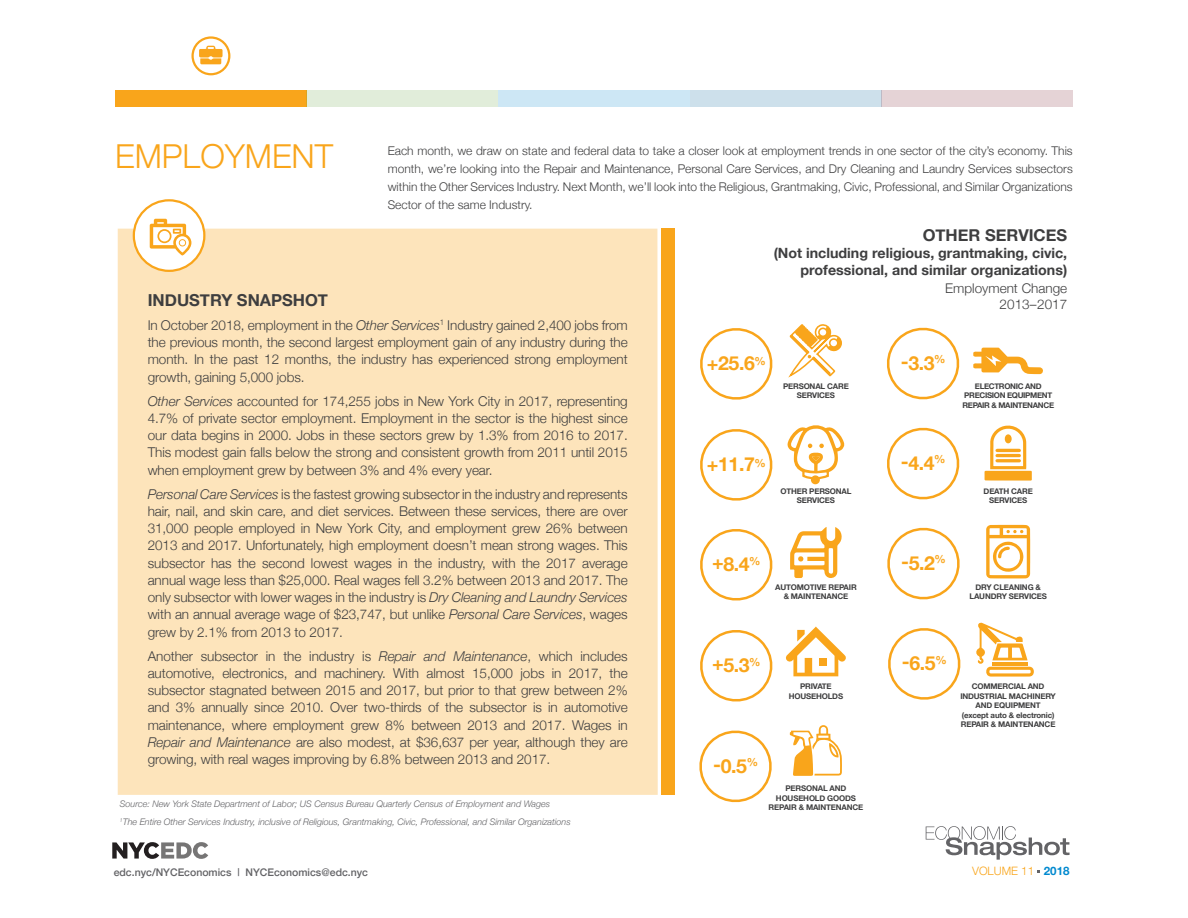
<style>
.page{position:relative;width:1188px;height:918px;background:#fff}
.page>*{position:absolute;margin:0;border:0;box-sizing:border-box;transform-origin:0 0}
.t1{font:300 33px "Helvetica Neue";color:#f9a51b}
.t2{font:700 19.2px "Helvetica Neue";color:#f9a51b}
.Callout{font:700 16.5px "Helvetica Neue";color:#3e3e3f}
.t3{font:700 16.35px "Helvetica Neue";color:#3e3e3f}
.t4{font:700 14.1px/17px "Helvetica Neue";color:#3e3e3f;text-align:right}
.Callout-2{font:300 13.5px/17.2px "Helvetica Neue";letter-spacing:-.005em;color:#3e3e3f;text-align:justify}
.t5{font:300 13.35px/16px "Helvetica Neue";color:#3e3e3f;text-align:right}
.Callout-3{font:300 12px/18px "Helvetica Neue";color:#3e3e3f;text-align:justify}
.t6{font:300 11.55px "Helvetica Neue";color:#f9a51b}
.t7{font:500 10.5px "Helvetica Neue";color:#636366}
.Body_Copy{font:italic 300 9px "Helvetica Neue";color:#636366}
.t8{font:700 7.8px/9.4px "Helvetica Neue";letter-spacing:-.02em;color:#3e3e3f;text-align:center}
.t9{font:700 7.8px/9.4px "Helvetica Neue";letter-spacing:-.04em;color:#3e3e3f;text-align:center}
.s1{font-style:italic}
.s2{font-family:"Frutiger";font-weight:400}
.s3{font-weight:700;color:#0089cf}
</style>
<div class="page">
<svg style="left:112px;top:842px;width:96px;height:17px"></svg>
<svg style="left:926px;top:826px;width:144px;height:34px"></svg>
<svg style="left:786px;top:627px;width:60px;height:49px"></svg>
<div style="left:820px;top:658px;width:7px;height:7px;background:#f9a51b"></div>
<svg style="left:700px;top:429px;width:73px;height:72px"></svg>
<svg style="left:700px;top:328px;width:73px;height:72px"></svg>
<svg style="left:700px;top:529px;width:73px;height:72px"></svg>
<svg style="left:887px;top:327px;width:73px;height:73px"></svg>
<svg style="left:699px;top:730px;width:73px;height:73px"></svg>
<svg style="left:888px;top:628px;width:73px;height:72px"></svg>
<svg style="left:887px;top:527px;width:73px;height:73px"></svg>
<svg style="left:887px;top:427px;width:73px;height:73px"></svg>
<svg style="left:700px;top:630px;width:73px;height:72px"></svg>
<svg style="left:788px;top:324px;width:54px;height:54px"></svg>
<svg style="left:790px;top:527px;width:52px;height:51px"></svg>
<svg style="left:789px;top:725px;width:53px;height:51px"></svg>
<svg style="left:973px;top:348px;width:70px;height:26px"></svg>
<svg style="left:985px;top:425px;width:47px;height:56px"></svg>
<svg style="left:986px;top:525px;width:44px;height:53px"></svg>
<svg style="left:976px;top:622px;width:58px;height:55px"></svg>
<hr style="left:992px;top:662px;width:36px;height:3px;background:#f9a51b">
<svg style="left:787px;top:425px;width:57px;height:56px"></svg>
<div style="left:811px;top:475px;width:9px;height:9px;background:#f9a51b;border-radius:50%"></div>
<div style="left:118px;top:229px;width:540px;height:566px;background:#fde4bb"></div>
<div style="left:115px;top:90px;width:192px;height:16px;background:#f9a51b"></div>
<div style="left:307px;top:90px;width:191px;height:16px;background:#e1edda"></div>
<div style="left:690px;top:90px;width:191px;height:16px;background:#cde0eb"></div>
<div style="left:498px;top:90px;width:192px;height:16px;background:#cde7f5"></div>
<div style="left:881px;top:90px;width:192px;height:16px;background:#e5d3d6"></div>
<div style="left:191px;top:36px;width:39px;height:39px;border:2px solid #f9a51b;border-radius:50%"></div>
<svg style="left:199px;top:46px;width:24px;height:18px"></svg>
<div style="left:662px;top:228px;width:13px;height:567px;background:#f9a51b"></div>
<div style="left:134px;top:200px;width:70px;height:71px;background:#fff;border-radius:50%"></div>
<div style="left:133px;top:199px;width:72px;height:73px;border:2px solid #f9a51b;border-radius:50%"></div>
<svg style="left:150px;top:219px;width:41px;height:36px"></svg>
<p class="t1" style="left:115px;top:130px;width:220px">EMPLOYMENT</p>
<p class="Callout-3" style="left:388px;top:141px;width:687px">Each month, we draw on state and federal data to take a closer look at employment trends in one sector of the city’s economy. This month, we’re looking into the Repair and Maintenance, Personal Care Services, and Dry Cleaning and Laundry Services subsectors within the Other Services Industry. Next Month, we’ll look into the Religious, Grantmaking, Civic, Professional, and Similar Organizations Sector of the same Industry.</p>
<p class="Callout" style="left:148px;top:287px;width:182px">INDUSTRY SNAPSHOT</p>
<p class="Callout-2" style="left:148px;top:316px;width:482px">In October 2018, employment in the <span class="s1">Other Services</span><sup>1</sup> Industry gained 2,400 jobs from the previous month, the second largest employment gain of any industry during the month. In the past 12 months, the industry has experienced strong employment growth, gaining 5,000 jobs.</p>
<p class="Callout-2" style="left:148px;top:391px;width:482px"><span class="s1">Other Services</span> accounted for 174,255 jobs in New York City in 2017, representing 4.7% of private sector employment. Employment in the sector is the highest since our data begins in 2000. Jobs in these sectors grew by 1.3% from 2016 to 2017.<br>This modest gain falls below the strong and consistent growth from 2011 until 2015 when employment grew by between 3% and 4% every year.</p>
<p class="Callout-2" style="left:148px;top:484px;width:482px"><span class="s1">Personal Care Services</span> is the fastest growing subsector in the industry and represents hair, nail, and skin care, and diet services. Between these services, there are over 31,000 people employed in New York City, and employment grew 26% between 2013 and 2017. Unfortunately, high employment doesn’t mean strong wages. This subsector has the second lowest wages in the industry, with the 2017 average annual wage less than $25,000. Real wages fell 3.2% between 2013 and 2017. The only subsector with lower wages in the industry is <span class="s1">Dry Cleaning and Laundry Services </span>with an annual average wage of $23,747, but unlike <span class="s1">Personal Care Services</span>, wages grew by 2.1% from 2013 to 2017.</p>
<p class="Callout-2" style="left:148px;top:646px;width:482px">Another subsector in the industry is <span class="s1">Repair and Maintenance</span>, which includes automotive, electronics, and machinery. With almost 15,000 jobs in 2017, the subsector stagnated between 2015 and 2017, but prior to that grew between 2% and 3% annually since 2010. Over two-thirds of the subsector is in automotive maintenance, where employment grew 8% between 2013 and 2017. Wages in <span class="s1">Repair and Maintenance</span> are also modest, at $36,637 per year, although they are growing, with real wages improving by 6.8% between 2013 and 2017.</p>
<p class="Body_Copy" style="left:120px;top:797px;width:432px">Source: New York State Department of Labor; US Census Bureau Quarterly Census of Employment and Wages</p>
<p class="Body_Copy" style="left:120px;top:815px;width:452px"><sup>1</sup>The Entire Other Services Industry, inclusive of Religious, Grantmaking, Civic, Professional, and Similar Organizations</p>
<p class="t3" style="left:923px;top:222px;width:146px">OTHER SERVICES</p>
<p class="t4" style="left:774px;top:245px;width:295px">(Not including religious, grantmaking, civic, professional, and similar organizations)</p>
<p class="t5" style="left:945px;top:279px;width:124px">Employment Change<br>2013–2017</p>
<p class="t2" style="left:707px;top:348px;width:60px">+25.6<sup>%</sup></p>
<p class="t8" style="left:783px;top:381px;width:67px">PERSONAL CARE<br>SERVICES</p>
<p class="t2" style="left:901px;top:348px;width:46px">-3.3<sup>%</sup></p>
<p class="t9" style="left:963px;top:381px;width:93px">ELECTRONIC AND<br>PRECISION EQUIPMENT<br>REPAIR &amp; MAINTENANCE</p>
<p class="t2" style="left:707px;top:449px;width:60px">+11.7<sup>%</sup></p>
<p class="t8" style="left:780px;top:486px;width:73px">OTHER PERSONAL<br>SERVICES</p>
<p class="t2" style="left:901px;top:448px;width:46px">-4.4<sup>%</sup></p>
<p class="t8" style="left:984px;top:486px;width:51px">DEATH CARE<br>SERVICES</p>
<p class="t2" style="left:712px;top:549px;width:50px">+8.4<sup>%</sup></p>
<p class="t8" style="left:775px;top:583px;width:83px">AUTOMOTIVE REPAIR &amp; MAINTENANCE</p>
<p class="t2" style="left:901px;top:548px;width:46px">-5.2<sup>%</sup></p>
<p class="t8" style="left:970px;top:583px;width:79px">DRY CLEANING &amp;<br>LAUNDRY SERVICES</p>
<p class="t2" style="left:712px;top:650px;width:50px">+5.3<sup>%</sup></p>
<p class="t2" style="left:713px;top:751px;width:46px">-0.5<sup>%</sup></p>
<p class="t8" style="left:789px;top:682px;width:56px">PRIVATE<br>HOUSEHOLDS</p>
<p class="t2" style="left:902px;top:648px;width:46px">-6.5<sup>%</sup></p>
<p class="t8" style="left:960px;top:682px;width:97px">COMMERCIAL AND<br>INDUSTRIAL MACHINERY<br>AND EQUIPMENT<br>(except auto &amp; electronic)<br>REPAIR &amp; MAINTENANCE</p>
<p class="t8" style="left:769px;top:784px;width:96px">PERSONAL AND<br>HOUSEHOLD GOODS<br>REPAIR &amp; MAINTENANCE</p>
<p class="t7" style="left:114px;top:864px;width:256px">edc.nyc/NYCEconomics <span class="s2">|</span> NYCEconomics@edc.nyc</p>
<p class="t6" style="left:972px;top:862px;width:99px">VOLUME 11 <span class="s3">2018</span></p>
</div>
